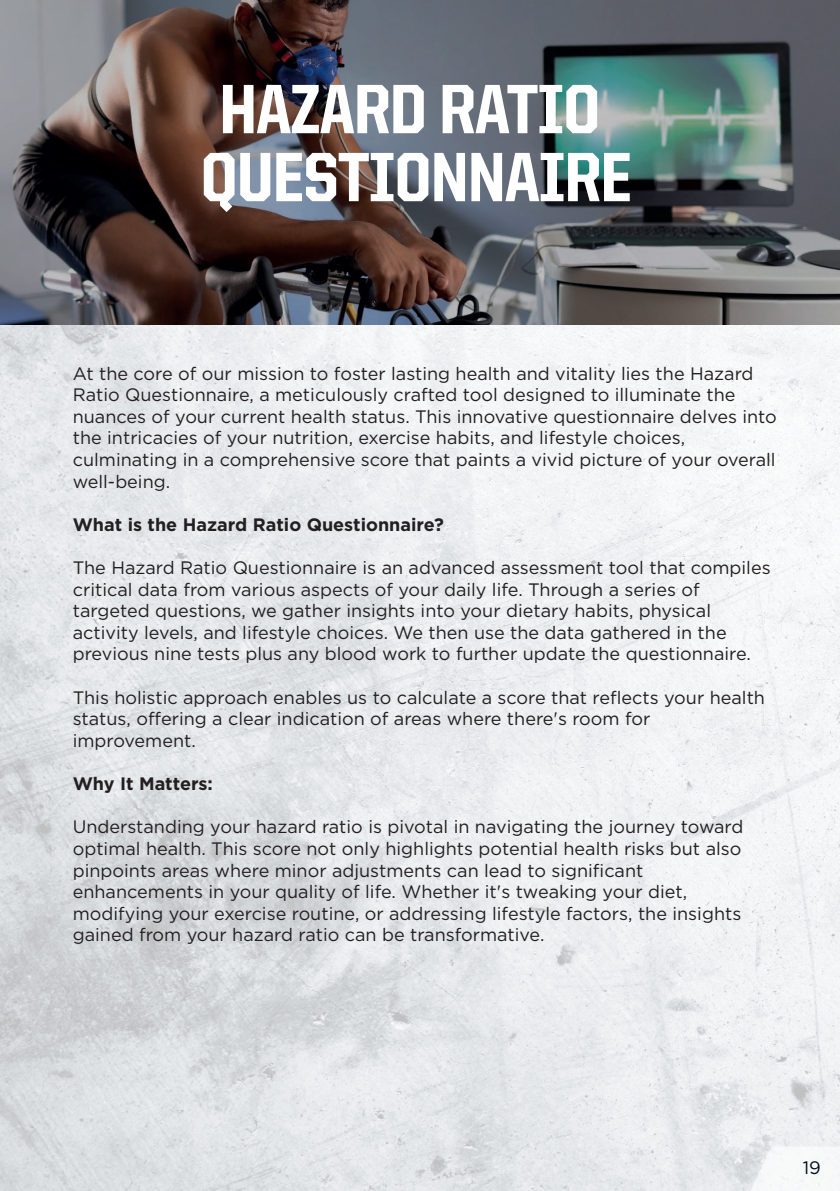
<style>
.page{position:relative;width:840px;height:1191px;background:#fff}
.page>*{position:absolute;margin:0;border:0;box-sizing:border-box;transform-origin:0 0}
.t1{font:800 70px/68px "United Sans Semi Cond";letter-spacing:-.01em;color:#fff}
.t2{font:18px/21.6px "Gotham";color:#231f20}
.t3{font:700 18px "Gotham";color:#231f20}
.t4{font:18px "Gotham";color:#01101b}
</style>
<div class="page">
<img style="left:0;top:324px;width:839px;height:867px">
<img style="left:0;top:0;width:839px;height:324px">
<svg style="left:741px;top:1146px;width:98px;height:45px"></svg>
<h1 class="t1" style="left:200px;top:75px;width:432px">HAZARD RATIO<br>QUESTIONNAIRE</h1>
<p class="t2" style="left:73px;top:362px;width:705px">At the core of our mission to foster lasting health and vitality lies the Hazard Ratio Questionnaire, a meticulously crafted tool designed to illuminate the nuances of your current health status. This innovative questionnaire delves into the intricacies of your nutrition, exercise habits, and lifestyle choices, culminating in a comprehensive score that paints a vivid picture of your overall well-being.</p>
<p class="t3" style="left:73px;top:514px;width:372px">What is the Hazard Ratio Questionnaire?</p>
<p class="t2" style="left:73px;top:556px;width:699px">The Hazard Ratio Questionnaire is an advanced assessment tool that compiles critical data from various aspects of your daily life. Through a series of targeted questions, we gather insights into your dietary habits, physical activity levels, and lifestyle choices. We then use the data gathered in the previous nine tests plus any blood work to further update the questionnaire.</p>
<p class="t2" style="left:73px;top:686px;width:693px">This holistic approach enables us to calculate a score that reflects your health status, offering a clear indication of areas where there's room for improvement.</p>
<p class="t3" style="left:73px;top:773px;width:142px">Why It Matters:</p>
<p class="t2" style="left:73px;top:816px;width:672px">Understanding your hazard ratio is pivotal in navigating the journey toward optimal health. This score not only highlights potential health risks but also pinpoints areas where minor adjustments can lead to significant enhancements in your quality of life. Whether it's tweaking your diet, modifying your exercise routine, or addressing lifestyle factors, the insights gained from your hazard ratio can be transformative.</p>
<p class="t4" style="left:802px;top:1157px;width:20px">19</p>
</div>
